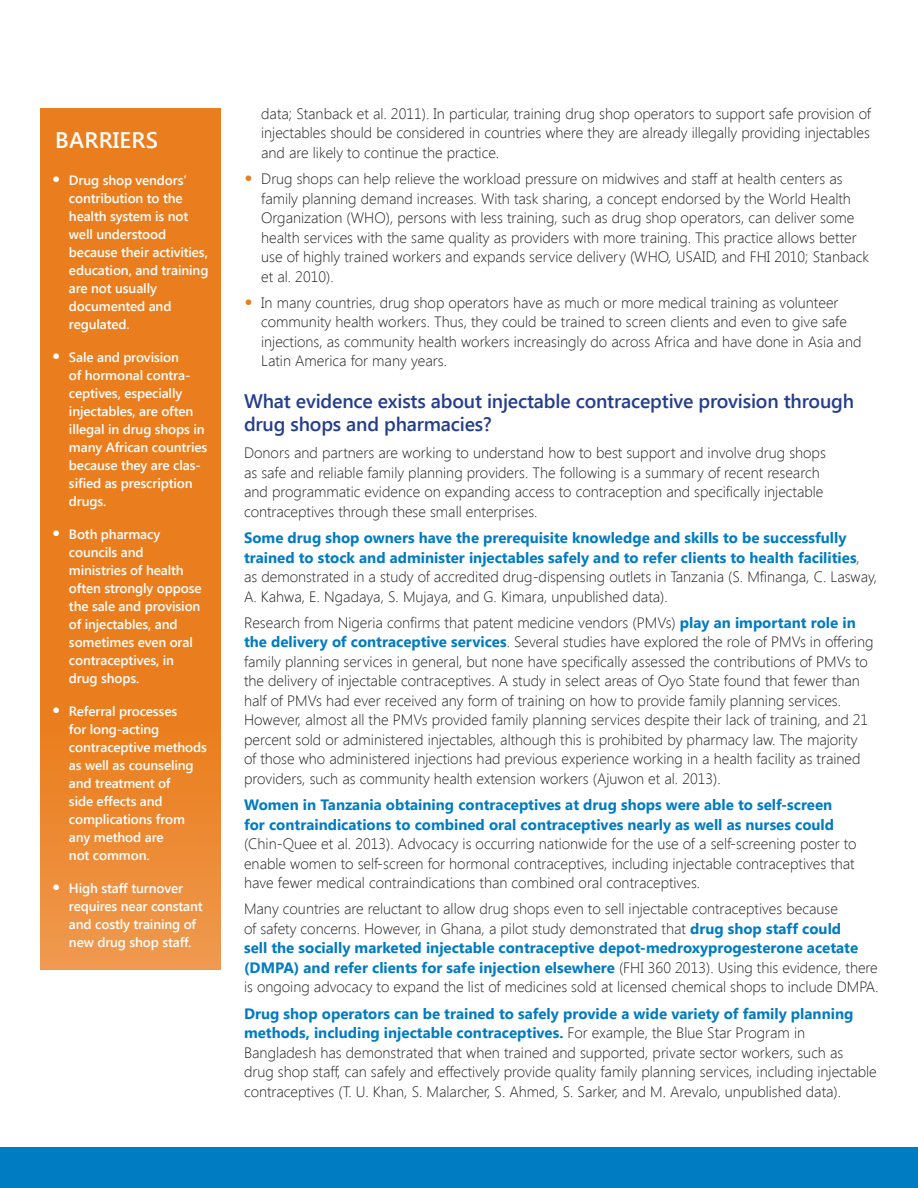
<style>
.page{position:relative;width:918px;height:1188px;background:#fff}
.page>*{position:absolute;margin:0;border:0;box-sizing:border-box;transform-origin:0 0}
.orange_box_head{font:600 22.5px "Segoe UI";letter-spacing:.01em;color:#fff}
.blue_subhead{font:600 19.5px/23.4px "Segoe UI";letter-spacing:-.01em;color:#253e8c}
.body_text{font:300 15px/19.5px "Segoe UI";color:#231f20}
.body_text-2{font:700 15px/19.5px "Segoe UI";color:#007cc2}
.orange_box_text{font:600 13.5px/18px "Segoe UI";letter-spacing:-.01em;color:#fff}
.s1{font-weight:700;font-size:21px}
.s2{font-weight:700;font-size:21px;color:#ea7e1d}
.s3{font-weight:300;color:#231f20}
.s4{font-weight:700;color:#007cc2}
</style>
<div class="page">
<div style="left:0;top:1148px;width:918px;height:40px;background:#007cc2"></div>
<svg style="left:40px;top:108px;width:180px;height:862px;background:#ea8124"></svg>
<p class="orange_box_head" style="left:55px;top:125px;width:104px">BARRIERS</p>
<p class="orange_box_text" style="left:69px;top:170px;width:141px;text-indent:-17px"><span class="s1">•</span> Drug shop vendors’ contribution to the health system is not well understood because their activities, education, and training are not usually documented and regulated.</p>
<p class="orange_box_text" style="left:69px;top:347px;width:140px;text-indent:-17px"><span class="s1">•</span> Sale and provision<br>of hormonal contra&shy;ceptives, especially injectables, are often illegal in drug shops in many African countries because they are clas&shy;sified as prescription drugs.</p>
<p class="orange_box_text" style="left:69px;top:524px;width:134px;text-indent:-17px"><span class="s1">•</span> Both pharmacy councils and ministries of health often strongly oppose the sale and provision of injectables, and sometimes even oral contraceptives, in drug shops.</p>
<p class="orange_box_text" style="left:69px;top:701px;width:140px;text-indent:-17px"><span class="s1">•</span> Referral processes<br>for long-acting contraceptive methods as well as counseling and treatment of<br>side effects and complications from any method are<br>not common.</p>
<p class="orange_box_text" style="left:69px;top:878px;width:135px;text-indent:-17px"><span class="s1">•</span> High staff turnover requires near constant and costly training of new drug shop staff.</p>
<p class="body_text" style="left:261px;top:103px;width:611px;text-align:justify">data; Stanback et al. 2011). In particular, training drug shop operators to support safe provision of injectables should be considered in countries where they are already illegally providing injectables and are likely to continue the practice.</p>
<p class="body_text" style="left:261px;top:169px;width:609px;text-indent:-17px"><span class="s2">•</span> Drug shops can help relieve the workload pressure on midwives and staff at health centers as family planning demand increases. With task sharing, a concept endorsed by the World Health Organization (WHO), persons with less training, such as drug shop operators, can deliver some health services with the same quality as providers with more training. This practice allows better use of highly trained workers and expands service delivery (WHO, USAID, and FHI 2010; Stanback et al. 2010).</p>
<p class="body_text" style="left:261px;top:292px;width:602px;text-indent:-17px"><span class="s2">•</span> In many countries, drug shop operators have as much or more medical training as volunteer community health workers. Thus, they could be trained to screen clients and even to give safe injections, as community health workers increasingly do across Africa and have done in Asia and Latin America for many years.</p>
<p class="blue_subhead" style="left:244px;top:388px;width:612px">What evidence exists about injectable contraceptive provision through drug shops and pharmacies?</p>
<p class="body_text" style="left:244px;top:443px;width:583px">Donors and partners are working to understand how to best support and involve drug shops as safe and reliable family planning providers. The following is a summary of recent research and programmatic evidence on expanding access to contraception and specifically injectable contraceptives through these small enterprises.</p>
<p class="body_text-2" style="left:244px;top:527px;width:635px">Some drug shop owners have the prerequisite knowledge and skills to be successfully trained to stock and administer injectables safely and to refer clients to health facilities<span class="s3">,<br>as demonstrated in a study of accredited drug-dispensing outlets in Tanzania (S. Mfinanga, C. Lasway, A. Kahwa, E. Ngadaya, S. Mujaya, and G. Kimara, unpublished data).</span></p>
<p class="body_text" style="left:244px;top:612px;width:631px">Research from Nigeria confirms that patent medicine vendors (PMVs) <span class="s4">play an important role in the delivery of contraceptive services</span>. Several studies have explored the role of PMVs in offering family planning services in general, but none have specifically assessed the contributions of PMVs to the delivery of injectable contraceptives. A study in select areas of Oyo State found that fewer than half of PMVs had ever received any form of training on how to provide family planning services.<br>However, almost all the PMVs provided family planning services despite their lack of training, and 21 percent sold or administered injectables, although this is prohibited by pharmacy law. The majority<br>of those who administered injections had previous experience working in a health facility as trained providers, such as community health extension workers (Ajuwon et al. 2013).</p>
<p class="body_text" style="left:244px;top:794px;width:614px"><span class="s4">Women in Tanzania obtaining contraceptives at drug shops were able to self-screen for contraindications to combined oral contraceptives nearly as well as nurses could </span>(Chin-Quee et al. 2013). Advocacy is occurring nationwide for the use of a self-screening poster to enable women to self-screen for hormonal contraceptives, including injectable contraceptives that have fewer medical contraindications than combined oral contraceptives.</p>
<p class="body_text" style="left:244px;top:899px;width:636px">Many countries are reluctant to allow drug shops even to sell injectable contraceptives because<br>of safety concerns. However, in Ghana, a pilot study demonstrated that <span class="s4">drug shop staff could<br>sell the socially marketed injectable contraceptive depot-medroxyprogesterone acetate (DMPA) and refer clients for safe injection elsewhere</span> (FHI 360 2013). Using this evidence, there is ongoing advocacy to expand the list of medicines sold at licensed chemical shops to include DMPA.</p>
<p class="body_text" style="left:244px;top:1003px;width:634px"><span class="s4">Drug shop operators can be trained to safely provide a wide variety of family planning methods, including injectable contraceptives.</span> For example, the Blue Star Program in Bangladesh has demonstrated that when trained and supported, private sector workers, such as drug shop staff, can safely and effectively provide quality family planning services, including injectable contraceptives (T. U. Khan, S. Malarcher, S. Ahmed, S. Sarker, and M. Arevalo, unpublished data).</p>
</div>
